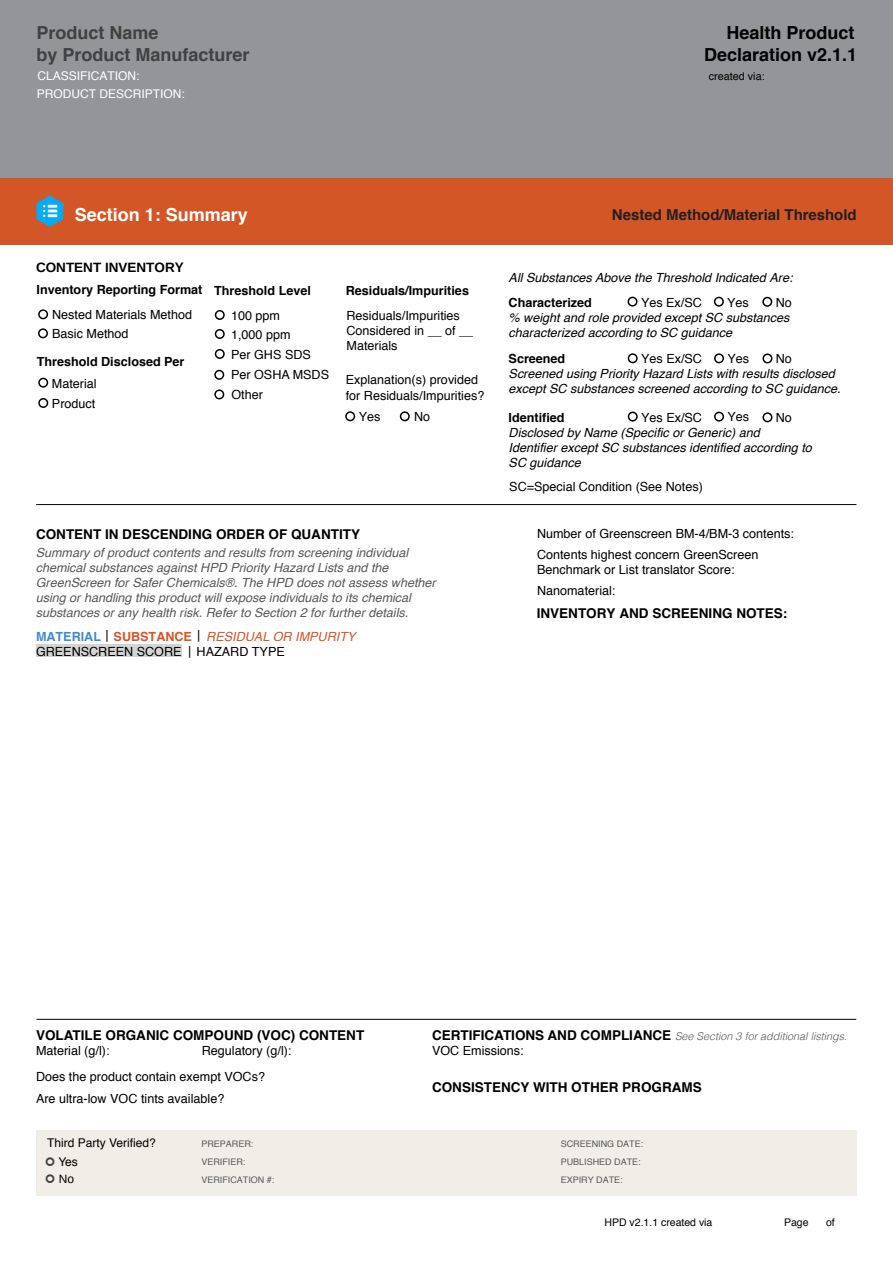
<style>
.page{position:relative;width:893px;height:1263px;background:#fff}
.page>*{position:absolute;margin:0;border:0;box-sizing:border-box;transform-origin:0 0}
.t1{font:700 18px/22px "Helvetica";color:#414141}
.t2{font:700 18px/22px "Helvetica";color:#000;text-align:right}
.t3{font:700 18px "Helvetica";color:#fff}
.t4{font:700 15px "Helvetica";color:#231f20}
.t5{font:700 13.5px "Helvetica";color:#000}
.t6{font:700 13.5px "Arimo";color:#000}
.t7{font:12.6px/19.8px "Helvetica";color:#000}
.t8{font:italic 12.6px/15.1px "Helvetica";color:#000}
.t9{font:italic 12.6px/15.1px "Helvetica";color:#57585a}
.t10{font:700 12.6px "Helvetica";color:#000}
.t11{font:12px "Helvetica";color:#fff}
.t12{font:12px "Helvetica";color:#000}
.t13{font:12px "Arimo";color:#000}
.t14{font:italic 300 10.8px "Helvetica";color:#57585a}
.t15{font:10.8px "Helvetica";color:#000}
.t16{font:10.5px "Helvetica";color:#000}
.t17{font:9px/18px "Helvetica";color:#57585a}
.s1{font-weight:700;color:#428bca}
.s2{font-family:"Arimo"}
.s3{font-weight:700;color:#d35627}
.s4{font-style:italic;color:#d35627}
.s5{font-weight:700;font-style:normal;font-size:13.5px;color:#000}
</style>
<div class="page">
<div style="left:0;top:177px;width:893px;height:68px;background:#d35627"></div>
<svg style="left:36px;top:196px;width:27px;height:31px"></svg>
<div style="left:36px;top:1130px;width:821px;height:65px;background:#f0eee7"></div>
<hr style="left:36px;top:504px;width:820px;height:1px;background:#000">
<div style="left:0;top:0;width:893px;height:177px;background:#939598"></div>
<div style="left:628px;top:297px;width:9px;height:10px;border:2px solid #000;border-radius:50%"></div>
<div style="left:714px;top:297px;width:10px;height:10px;border:2px solid #000;border-radius:50%"></div>
<div style="left:215px;top:310px;width:10px;height:10px;border:2px solid #000;border-radius:50%"></div>
<div style="left:215px;top:329px;width:10px;height:10px;border:2px solid #000;border-radius:50%"></div>
<div style="left:215px;top:349px;width:10px;height:10px;border:2px solid #000;border-radius:50%"></div>
<div style="left:214px;top:370px;width:10px;height:10px;border:2px solid #000;border-radius:50%"></div>
<div style="left:214px;top:389px;width:10px;height:10px;border:2px solid #000;border-radius:50%"></div>
<div style="left:345px;top:411px;width:10px;height:10px;border:2px solid #000;border-radius:50%"></div>
<div style="left:400px;top:411px;width:10px;height:10px;border:2px solid #000;border-radius:50%"></div>
<div style="left:38px;top:309px;width:10px;height:10px;border:2px solid #000;border-radius:50%"></div>
<div style="left:38px;top:328px;width:10px;height:10px;border:2px solid #000;border-radius:50%"></div>
<div style="left:38px;top:378px;width:10px;height:10px;border:2px solid #000;border-radius:50%"></div>
<div style="left:38px;top:398px;width:10px;height:10px;border:2px solid #000;border-radius:50%"></div>
<hr style="left:36px;top:1019px;width:820px;height:1px;background:#000">
<div style="left:36px;top:644px;width:146px;height:13px;background:#d3d3d3"></div>
<div style="left:762px;top:297px;width:10px;height:10px;border:2px solid #000;border-radius:50%"></div>
<div style="left:628px;top:353px;width:10px;height:10px;border:2px solid #000;border-radius:50%"></div>
<div style="left:714px;top:353px;width:10px;height:10px;border:2px solid #000;border-radius:50%"></div>
<div style="left:762px;top:353px;width:10px;height:10px;border:2px solid #000;border-radius:50%"></div>
<div style="left:628px;top:412px;width:10px;height:9px;border:2px solid #000;border-radius:50%"></div>
<div style="left:714px;top:412px;width:10px;height:10px;border:2px solid #000;border-radius:50%"></div>
<div style="left:762px;top:412px;width:10px;height:10px;border:2px solid #000;border-radius:50%"></div>
<h1 class="t1" style="left:36px;top:22px;width:215px">Product Name<br>by Product Manufacturer</h1>
<h1 class="t2" style="left:704px;top:22px;width:155px">Health Product<br>Declaration v2.1.1</h1>
<p class="t11" style="left:37px;top:67px;width:104px">CLASSIFICATION:</p>
<p class="t15" style="left:709px;top:68px;width:57px">created via:</p>
<p class="t11" style="left:37px;top:85px;width:150px">PRODUCT DESCRIPTION:</p>
<h1 class="t3" style="left:75px;top:200px;width:175px">Section 1: Summary</h1>
<p class="t6" style="left:36px;top:258px;width:149px">CONTENT INVENTORY</p>
<p class="t10" style="left:37px;top:280px;width:167px">Inventory Reporting Format</p>
<p class="t7" style="left:52px;top:305px;width:142px">Nested Materials Method<br>Basic Method</p>
<p class="t10" style="left:37px;top:352px;width:149px">Threshold Disclosed Per</p>
<p class="t7" style="left:52px;top:373px;width:46px;line-height:20.5px">Material<br>Product</p>
<p class="t10" style="left:214px;top:280px;width:98px">Threshold Level</p>
<p class="t7" style="left:231px;top:306px;width:100px">100 ppm<br>1,000 ppm<br>Per GHS SDS<br>Per OSHA MSDS<br>Other</p>
<p class="t10" style="left:346px;top:281px;width:125px">Residuals/Impurities</p>
<p class="t7" style="left:346px;top:308px;width:128px;line-height:15.1px">Residuals/Impurities<br>Considered in __ of __<br>Materials</p>
<p class="t7" style="left:346px;top:371px;width:140px;line-height:16.5px">Explanation(s) provided for Residuals/Impurities?</p>
<p class="t7" style="left:359px;top:407px;width:23px">Yes</p>
<p class="t7" style="left:414px;top:407px;width:18px">No</p>
<p class="t5" style="left:36px;top:523px;width:326px">CONTENT IN DESCENDING ORDER OF QUANTITY</p>
<p class="t9" style="left:36px;top:545px;width:402px">Summary of product contents and results from screening individual chemical substances against HPD Priority Hazard Lists and the GreenScreen for Safer Chemicals®. The HPD does not assess whether using or handling this product will expose individuals to its chemical substances or any health risk. Refer to Section 2 for further details.</p>
<p class="t7" style="left:36px;top:629px;width:321px;line-height:15.5px"><span class="s1">MATERIAL</span> <span class="s2">|</span> <span class="s3">SUBSTANCE</span> <span class="s2">|</span> <span class="s4">RESIDUAL OR IMPURITY<br></span>GREENSCREEN SCORE <span class="s2">|</span> HAZARD TYPE</p>
<p class="t4" style="left:612px;top:202px;width:246px">Nested Method/Material Threshold</p>
<p class="t8" style="left:509px;top:270px;width:285px">All Substances Above the Threshold Indicated Are:</p>
<p class="t7" style="left:641px;top:293px;width:62px">Yes Ex/SC</p>
<p class="t7" style="left:727px;top:293px;width:23px">Yes</p>
<p class="t7" style="left:776px;top:293px;width:18px">No</p>
<p class="t10" style="left:509px;top:292px;width:85px">Characterized</p>
<p class="t8" style="left:509px;top:310px;width:282px">% weight and role provided except SC substances characterized according to SC guidance</p>
<p class="t10" style="left:509px;top:348px;width:58px">Screened</p>
<p class="t8" style="left:509px;top:366px;width:333px">Screened using Priority Hazard Lists with results disclosed except SC substances screened according to SC guidance.</p>
<p class="t10" style="left:509px;top:407px;width:58px">Identified</p>
<p class="t8" style="left:509px;top:425px;width:305px">Disclosed by Name (Specific or Generic) and<br>Identifier except SC substances identified according to<br>SC guidance</p>
<p class="t7" style="left:641px;top:349px;width:62px">Yes Ex/SC</p>
<p class="t7" style="left:727px;top:349px;width:23px">Yes</p>
<p class="t7" style="left:776px;top:349px;width:18px">No</p>
<p class="t7" style="left:641px;top:408px;width:62px">Yes Ex/SC</p>
<p class="t7" style="left:727px;top:407px;width:23px">Yes</p>
<p class="t7" style="left:776px;top:408px;width:18px">No</p>
<p class="t7" style="left:509px;top:477px;width:195px">SC=Special Condition (See Notes)</p>
<p class="t7" style="left:537px;top:523px;width:258px;line-height:21.1px">Number of Greenscreen BM-4/BM-3 contents:<br>Contents highest concern GreenScreen</p>
<p class="t7" style="left:537px;top:560px;width:199px;line-height:21.1px">Benchmark or List translator Score:<br>Nanomaterial:</p>
<p class="t5" style="left:537px;top:602px;width:252px">INVENTORY AND SCREENING NOTES:</p>
<p class="t5" style="left:36px;top:1024px;width:330px">VOLATILE ORGANIC COMPOUND (VOC) CONTENT</p>
<p class="t7" style="left:36px;top:1041px;width:75px">Material (g/l):</p>
<p class="t7" style="left:36px;top:1038px;width:257px;line-height:25.5px;text-indent:166px">Regulatory (g/l):<br>Does the product contain exempt VOCs?</p>
<p class="t7" style="left:36px;top:1089px;width:190px">Are ultra-low VOC tints available?</p>
<p class="t12" style="left:47px;top:1133px;width:110px">Third Party Verified?</p>
<p class="t12" style="left:58px;top:1152px;width:21px">Yes</p>
<p class="t13" style="left:59px;top:1171px;width:17px">No</p>
<p class="t17" style="left:201px;top:1135px;width:75px">PREPARER:<br>VERIFIER:<br>VERIFICATION #:</p>
<p class="t14" style="left:432px;top:1026px;width:417px"><span class="s5">CERTIFICATIONS AND COMPLIANCE</span> See Section 3 for additional listings.</p>
<p class="t7" style="left:432px;top:1041px;width:93px">VOC Emissions:</p>
<p class="t5" style="left:432px;top:1076px;width:271px">CONSISTENCY WITH OTHER PROGRAMS</p>
<p class="t17" style="left:561px;top:1135px;width:84px">SCREENING DATE:<br>PUBLISHED DATE:<br>EXPIRY DATE:</p>
<p class="t16" style="left:604px;top:1214px;width:109px">HPD v2.1.1 created via</p>
<p class="t16" style="left:784px;top:1214px;width:26px">Page</p>
<p class="t16" style="left:826px;top:1214px;width:10px">of</p>
</div>
